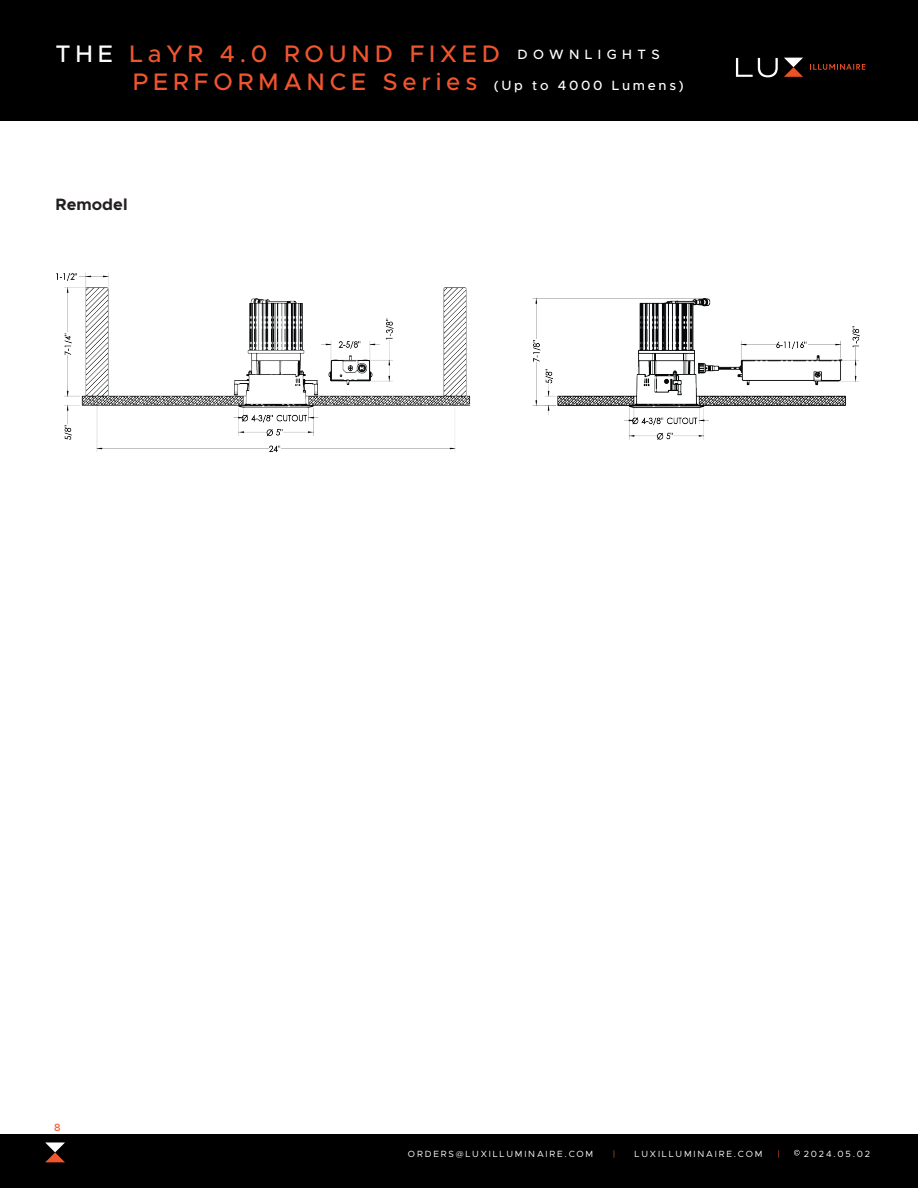
<style>
.page{position:relative;width:918px;height:1188px;background:#fff}
.page>*{position:absolute;margin:0;border:0;box-sizing:border-box;transform-origin:0 0}
.t1{font:500 24px/28.3px "Metropolis";letter-spacing:.2em;color:#f0552f}
.t2{font:700 16.5px "Metropolis";color:#231f20}
.t3{font:500 10.5px "Metropolis";color:#f0552f}
.t4{font:9px "Metropolis";letter-spacing:.2em;color:#fff}
.t5{font:9px "Metropolis";color:#f0542c}
.s1{color:#fff}
.s2{font-size:13.5px;color:#fff}
</style>
<div class="page">
<div style="left:0;top:0;width:918px;height:121px;background:#000"></div>
<svg style="left:810px;top:64px;width:55px;height:6px"></svg>
<svg style="left:736px;top:58px;width:42px;height:19px"></svg>
<svg style="left:784px;top:58px;width:19px;height:19px"></svg>
<div style="left:0;top:1135px;width:918px;height:53px;background:#000"></div>
<svg style="left:794px;top:1150px;width:6px;height:6px"></svg>
<svg style="left:45px;top:1142px;width:20px;height:20px"></svg>
<img style="left:56px;top:273px;width:804px;height:180px">
<p class="t1" style="left:133px;top:39px;width:552px;text-indent:-77px"><span class="s1">THE</span> LaYR 4.0 ROUND FIXED <span class="s2">D O W N L I G H T S<br></span>PERFORMANCE Series <span class="s2">(Up to 4000 Lumens)</span></p>
<p class="t2" style="left:56px;top:194px;width:73px">Remodel</p>
<p class="t3" style="left:54px;top:1121px;width:8px">8</p>
<p class="t4" style="left:408px;top:1148px;width:187px">ORDERS@LUXILLUMINAIRE.COM</p>
<p class="t5" style="left:613px;top:1148px;width:4px">|</p>
<p class="t4" style="left:635px;top:1148px;width:129px">LUXILLUMINAIRE.COM</p>
<p class="t5" style="left:777px;top:1148px;width:4px">|</p>
<p class="t4" style="left:804px;top:1148px;width:68px">2024.05.02</p>
</div>
